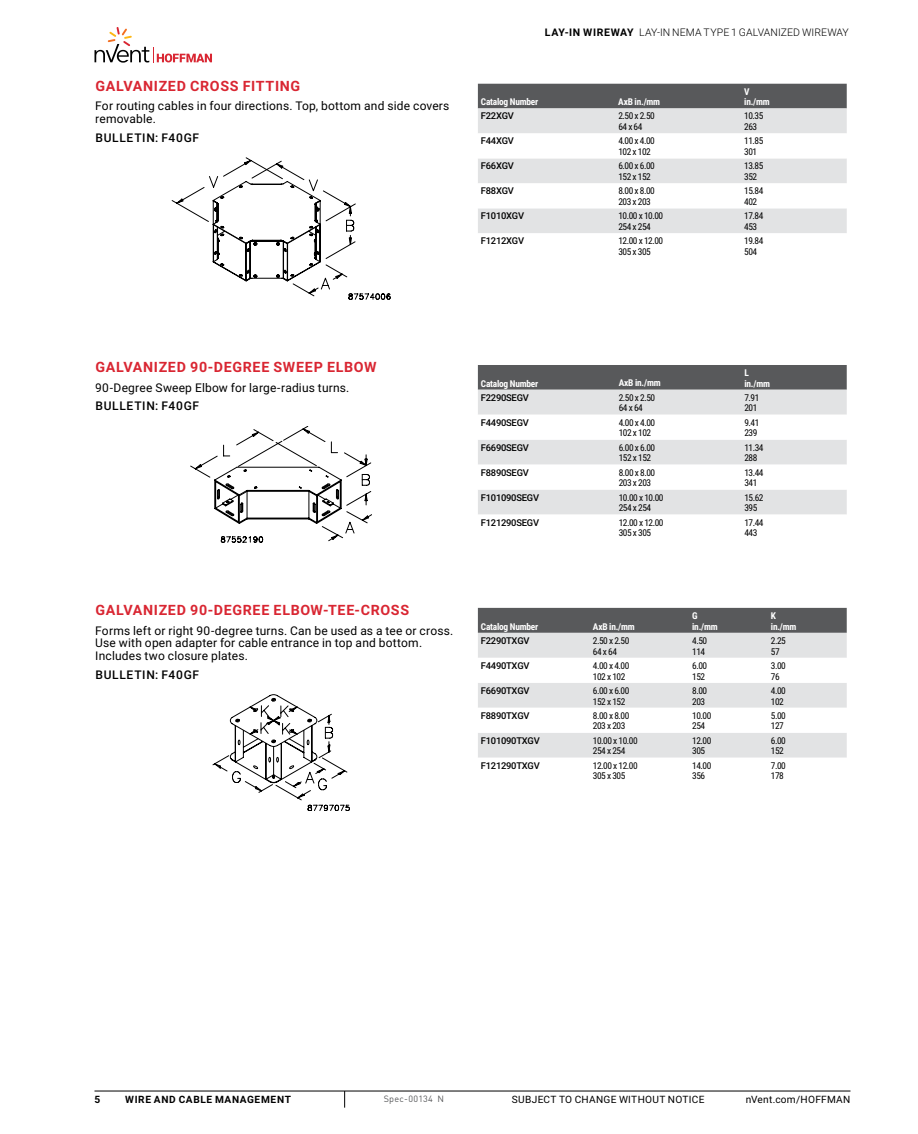
<style>
.page{position:relative;width:918px;height:1134px;background:#fff}
.page>*{position:absolute;margin:0;border:0;box-sizing:border-box;transform-origin:0 0}
.t1{font:700 14.25px "Roboto";letter-spacing:.045em;color:#d92632}
.t2{font:12px/12.8px "Roboto";letter-spacing:.015em;color:#000}
.t3{font:500 12px "Roboto";letter-spacing:.06em;color:#000}
.t4{font:300 10.5px "Roboto";letter-spacing:.01em;color:#000}
.t5{font:10.2px "Roboto";letter-spacing:.03em;color:#000}
.t6{font:700 10.2px "Roboto";letter-spacing:.065em;color:#000}
.t7{font:9.3px/10.8px "Roboto Condensed";letter-spacing:-.05em;color:#000}
.t8{font:500 9.3px "Roboto";letter-spacing:-.025em;color:#000}
.t9{font:700 9.3px/10.8px "Roboto Condensed";letter-spacing:-.025em;color:#fff}
.t10{font:9px "DIN Pro";letter-spacing:.03em;color:#58595b}
.s1{font-weight:700}
</style>
<div class="page">
<svg style="left:95px;top:27px;width:117px;height:36px"></svg>
<hr style="left:94px;top:1091px;width:756px;height:1px;background:#000">
<svg style="left:344px;top:1091px;width:1px;height:17px"></svg>
<svg style="left:172px;top:158px;width:218px;height:142px"></svg>
<div style="left:478px;top:84px;width:369px;height:24px;background:#58595b"></div>
<div style="left:478px;top:108px;width:369px;height:25px;background:#e2e3e4"></div>
<svg style="left:478px;top:158px;width:369px;height:75px;fill:#e2e3e4"></svg>
<svg style="left:190px;top:426px;width:182px;height:116px"></svg>
<div style="left:478px;top:365px;width:369px;height:25px;background:#58595b"></div>
<div style="left:478px;top:390px;width:369px;height:25px;background:#e2e3e4"></div>
<svg style="left:478px;top:440px;width:369px;height:75px;fill:#e2e3e4"></svg>
<svg style="left:213px;top:694px;width:137px;height:117px"></svg>
<div style="left:478px;top:608px;width:369px;height:25px;background:#58595b"></div>
<div style="left:478px;top:633px;width:369px;height:25px;background:#e2e3e4"></div>
<svg style="left:478px;top:683px;width:369px;height:75px;fill:#e2e3e4"></svg>
<h1 class="t1" style="left:96px;top:76px;width:195px">GALVAN IZED CROSS FITTING</h1>
<p class="t2" style="left:95px;top:99px;width:356px">For routing cables in four directions. Top, bottom and side covers removable.</p>
<p class="t3" style="left:95px;top:129px;width:105px">BULLETIN: F40GF</p>
<p class="t4" style="left:545px;top:25px;width:305px"><span class="s1">LAY-IN WI REWAY</span> LAY-IN N EMA TYPE 1 GALVANIZED WI REWAY</p>
<p class="t9" style="left:481px;top:96px;width:59px">Catalog Number</p>
<p class="t9" style="left:618px;top:96px;width:43px">AxB in./mm</p>
<p class="t9" style="left:744px;top:86px;width:27px">V in./mm</p>
<p class="t8" style="left:481px;top:110px;width:35px">F22XGV</p>
<p class="t7" style="left:618px;top:110px;width:38px">2.50 x 2.50<br>64 x 64</p>
<p class="t7" style="left:744px;top:110px;width:21px">10.35<br>263</p>
<p class="t8" style="left:481px;top:134px;width:35px">F44XGV</p>
<p class="t7" style="left:618px;top:135px;width:38px">4.00 x 4.00<br>102 x 102</p>
<p class="t7" style="left:744px;top:135px;width:21px">11.85<br>301</p>
<p class="t8" style="left:481px;top:159px;width:35px">F66XGV</p>
<p class="t7" style="left:618px;top:160px;width:38px">6.00 x 6.00<br>152 x 152</p>
<p class="t7" style="left:744px;top:160px;width:21px">13.85<br>352</p>
<p class="t8" style="left:481px;top:184px;width:35px">F88XGV</p>
<p class="t7" style="left:618px;top:185px;width:38px">8.00 x 8.00<br>203 x 203</p>
<p class="t7" style="left:744px;top:185px;width:21px">15.84<br>402</p>
<p class="t8" style="left:481px;top:209px;width:45px">F1010XGV</p>
<p class="t7" style="left:618px;top:210px;width:46px">10.00 x 10.00<br>254 x 254</p>
<p class="t7" style="left:744px;top:210px;width:21px">17.84<br>453</p>
<p class="t8" style="left:481px;top:234px;width:45px">F1212XGV</p>
<p class="t7" style="left:618px;top:235px;width:46px">12.00 x 12.00<br>305 x 305</p>
<p class="t7" style="left:744px;top:235px;width:21px">19.84<br>504</p>
<h1 class="t1" style="left:96px;top:357px;width:129px">GALVAN IZED 90-DEGREE</h1>
<h1 class="t1" style="left:274px;top:357px;width:105px">SWEEP ELBOW</h1>
<p class="t2" style="left:95px;top:381px;width:256px">90-Degree Sweep Elbow for large-radius turns.</p>
<p class="t3" style="left:95px;top:398px;width:105px">BULLETIN: F40GF</p>
<h1 class="t1" style="left:96px;top:600px;width:129px">GALVAN IZED 90-DEGREE</h1>
<h1 class="t1" style="left:274px;top:600px;width:65px">ELBOW-TEE</h1>
<h1 class="t1" style="left:355px;top:600px;width:56px">-CROSS</h1>
<p class="t2" style="left:95px;top:623px;width:360px">Forms left or right 90-degree turns. Can be used as a tee or cross.<br>Use with open adapter for cable entrance in top and bottom.<br>Includes two closure plates.</p>
<p class="t3" style="left:95px;top:666px;width:105px">BULLETIN: F40GF</p>
<p class="t9" style="left:481px;top:378px;width:59px">Catalog Number</p>
<p class="t9" style="left:619px;top:377px;width:43px">AxB in./mm</p>
<p class="t9" style="left:744px;top:367px;width:27px">L in./mm</p>
<p class="t8" style="left:481px;top:391px;width:49px">F2290SEGV</p>
<p class="t7" style="left:619px;top:392px;width:38px">2.50 x 2.50<br>64 x 64</p>
<p class="t7" style="left:744px;top:392px;width:16px">7.91<br>201</p>
<p class="t8" style="left:481px;top:416px;width:49px">F4490SEGV</p>
<p class="t7" style="left:619px;top:417px;width:38px">4.00 x 4.00<br>102 x 102</p>
<p class="t7" style="left:744px;top:417px;width:16px">9.41<br>239</p>
<p class="t8" style="left:481px;top:441px;width:49px">F6690SEGV</p>
<p class="t7" style="left:619px;top:442px;width:38px">6.00 x 6.00<br>152 x 152</p>
<p class="t7" style="left:744px;top:442px;width:21px">11.34<br>288</p>
<p class="t8" style="left:481px;top:466px;width:49px">F8890SEGV</p>
<p class="t7" style="left:619px;top:467px;width:38px">8.00 x 8.00<br>203 x 203</p>
<p class="t7" style="left:744px;top:467px;width:21px">13.44<br>341</p>
<p class="t8" style="left:481px;top:491px;width:60px">F101090SEGV</p>
<p class="t7" style="left:619px;top:491px;width:46px">10.00 x 10.00<br>254 x 254</p>
<p class="t7" style="left:744px;top:491px;width:21px">15.62<br>395</p>
<p class="t8" style="left:481px;top:516px;width:60px">F121290SEGV</p>
<p class="t7" style="left:619px;top:516px;width:46px">12.00 x 12.00<br>305 x 305</p>
<p class="t7" style="left:744px;top:516px;width:21px">17.44<br>443</p>
<p class="t9" style="left:481px;top:621px;width:59px">Catalog Number</p>
<p class="t9" style="left:593px;top:621px;width:43px">AxB in./mm</p>
<p class="t9" style="left:692px;top:610px;width:27px">G in./mm</p>
<p class="t9" style="left:771px;top:610px;width:27px">K in./mm</p>
<p class="t8" style="left:481px;top:634px;width:50px">F2290TXGV</p>
<p class="t7" style="left:593px;top:635px;width:38px">2.50 x 2.50<br>64 x 64</p>
<p class="t7" style="left:692px;top:635px;width:16px">4.50<br>114</p>
<p class="t7" style="left:771px;top:635px;width:16px">2.25<br>57</p>
<p class="t8" style="left:481px;top:659px;width:50px">F4490TXGV</p>
<p class="t7" style="left:593px;top:660px;width:38px">4.00 x 4.00<br>102 x 102</p>
<p class="t7" style="left:692px;top:660px;width:16px">6.00<br>152</p>
<p class="t7" style="left:771px;top:660px;width:16px">3.00<br>76</p>
<p class="t8" style="left:481px;top:684px;width:50px">F6690TXGV</p>
<p class="t7" style="left:593px;top:685px;width:38px">6.00 x 6.00<br>152 x 152</p>
<p class="t7" style="left:692px;top:685px;width:16px">8.00<br>203</p>
<p class="t7" style="left:771px;top:685px;width:16px">4.00<br>102</p>
<p class="t8" style="left:481px;top:709px;width:50px">F8890TXGV</p>
<p class="t7" style="left:593px;top:710px;width:38px">8.00 x 8.00<br>203 x 203</p>
<p class="t7" style="left:692px;top:710px;width:21px">10.00<br>254</p>
<p class="t7" style="left:771px;top:710px;width:16px">5.00<br>127</p>
<p class="t8" style="left:481px;top:734px;width:60px">F101090TXGV</p>
<p class="t7" style="left:593px;top:735px;width:46px">10.00 x 10.00<br>254 x 254</p>
<p class="t7" style="left:692px;top:735px;width:21px">12.00<br>305</p>
<p class="t7" style="left:771px;top:735px;width:16px">6.00<br>152</p>
<p class="t8" style="left:481px;top:759px;width:60px">F121290TXGV</p>
<p class="t7" style="left:593px;top:760px;width:46px">12.00 x 12.00<br>305 x 305</p>
<p class="t7" style="left:692px;top:760px;width:21px">14.00<br>356</p>
<p class="t7" style="left:771px;top:760px;width:16px">7.00<br>178</p>
<p class="t6" style="left:94px;top:1092px;width:7px">5</p>
<p class="t6" style="left:125px;top:1092px;width:167px">WIRE AND CABLE MANAGEMENT</p>
<p class="t10" style="left:384px;top:1092px;width:62px">Spec-00134 N</p>
<p class="t5" style="left:512px;top:1092px;width:194px">SUBJECT TO CHANGE WITHOUT NOTICE</p>
<p class="t5" style="left:746px;top:1092px;width:106px">nVent.com/HOFFMAN</p>
</div>
